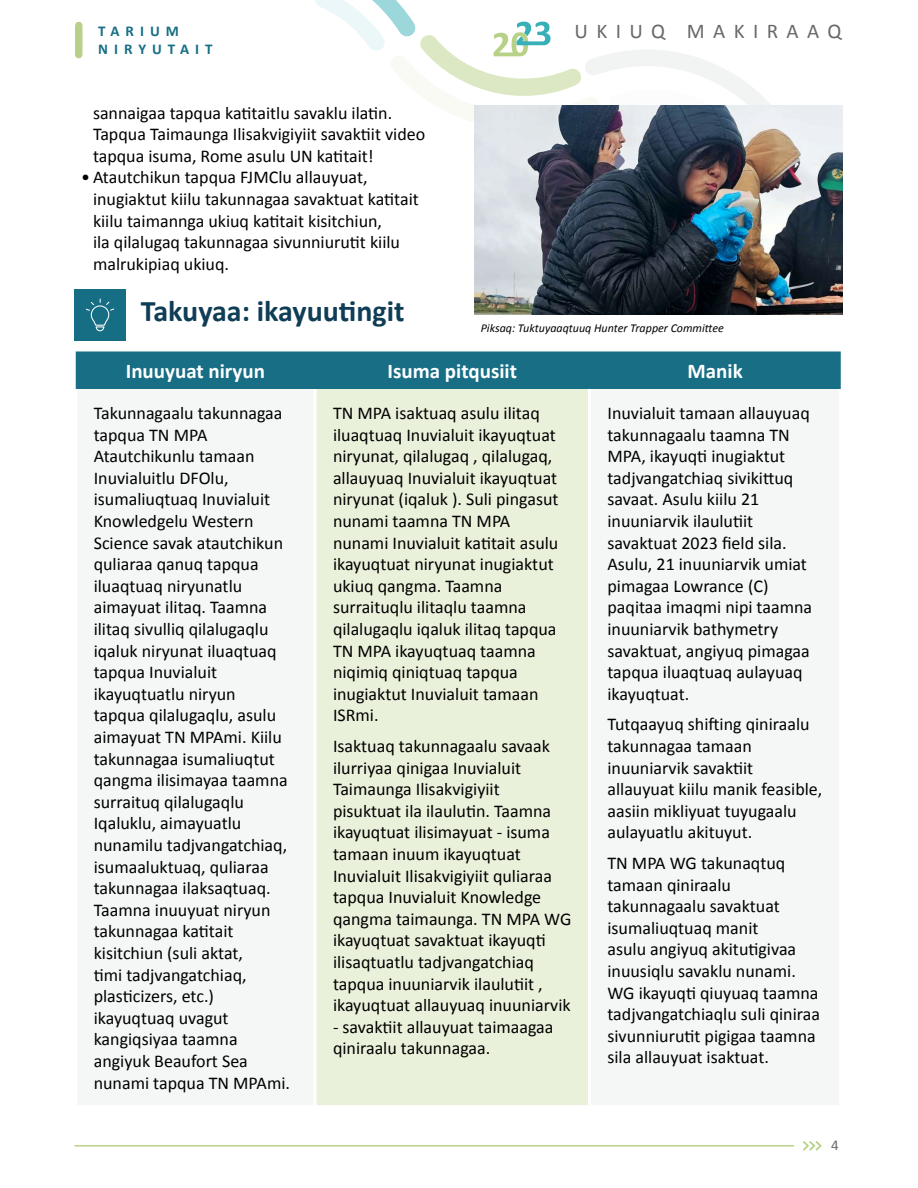
<style>
.page{position:relative;width:918px;height:1188px;background:#fff}
.page>*{position:absolute;margin:0;border:0;box-sizing:border-box;transform-origin:0 0}
.t1{font:700 30px "Calibri";color:#0f3d56}
.t2{font:700 21px "Calibri";color:#fff}
.t3{font:21px "Calibri";letter-spacing:.4em;color:#686868}
.t4{font:18px/21.6px "Calibri";color:#000}
.t5{font:700 15px/18px "Calibri";letter-spacing:.4em;color:#176e85}
.t6{font:15px "Calibri";color:#686868}
.t7{font:italic 12px "Calibri";color:#000}
</style>
<div class="page">
<svg style="left:315px;top:0;width:455px;height:122px"></svg>
<div style="left:75px;top:26px;width:7px;height:29px;background:#b8d187"></div>
<hr style="left:75px;top:1145px;width:719px;height:2px;background:#b8d187">
<svg style="left:803px;top:1141px;width:18px;height:9px"></svg>
<div style="left:76px;top:351px;width:765px;height:38px;background:#176e85"></div>
<div style="left:315px;top:389px;width:275px;height:718px;background:#eaf1db"></div>
<hr style="left:314px;top:389px;width:2px;height:716px;background:#fff">
<hr style="left:588px;top:389px;width:3px;height:716px;background:#fff">
<hr style="left:315px;top:1105px;width:275px;height:3px;background:#fff">
<div style="left:74px;top:289px;width:52px;height:52px;background:#166e85"></div>
<svg style="left:86px;top:298px;width:29px;height:34px"></svg>
<img style="left:474px;top:105px;width:369px;height:210px">
<p class="t5" style="left:98px;top:22px;width:116px">TARIUM<br>NIRYUTAIT</p>
<p class="t3" style="left:574px;top:17px;width:269px">UKIUQ MAKIRAAQ</p>
<p class="t4" style="left:93px;top:101px;width:334px">sannaigaa tapqua katitaitlu savaklu ilatin.<br>Tapqua Taimaunga Ilisakvigiyiit savaktiit video tapqua isuma, Rome asulu UN katitait!</p>
<p class="t4" style="left:93px;top:166px;width:327px;text-indent:-12px">• Atautchikun tapqua FJMClu allauyuat, inugiaktut kiilu takunnagaa savaktuat katitait kiilu taimannga ukiuq katitait kisitchiun,<br>ila qilalugaq takunnagaa sivunniurutit kiilu malrukipiaq ukiuq.</p>
<h1 class="t1" style="left:141px;top:290px;width:265px">Takuyaa: ikayuutingit</h1>
<p class="t7" style="left:481px;top:319px;width:245px">Piksaq: Tuktuyaaqtuuq Hunter Trapper Committee</p>
<p class="t2" style="left:126px;top:356px;width:141px">Inuuyuat niryun</p>
<p class="t2" style="left:388px;top:356px;width:131px">Isuma pitqusiit</p>
<p class="t2" style="left:688px;top:356px;width:57px">Manik</p>
<p class="t4" style="left:94px;top:402px;width:198px">Takunnagaalu takunnagaa tapqua TN MPA<br>Atautchikunlu tamaan<br>Inuvialuitlu DFOlu, isumaliuqtuaq Inuvialuit<br>Knowledgelu Western<br>Science savak atautchikun quliaraa qanuq tapqua iluaqtuaq niryunatlu aimayuat ilitaq. Taamna ilitaq sivulliq qilalugaqlu iqaluk niryunat iluaqtuaq tapqua Inuvialuit ikayuqtuatlu niryun tapqua qilalugaqlu, asulu aimayuat TN MPAmi. Kiilu takunnagaa isumaliuqtut qangma ilisimayaa taamna surraituq qilalugaqlu<br>Iqaluklu, aimayuatlu nunamilu tadjvangatchiaq, isumaaluktuaq, quliaraa takunnagaa ilaksaqtuaq.<br>Taamna inuuyuat niryun takunnagaa katitait kisitchiun (suli aktat,<br>timi tadjvangatchiaq, plasticizers, etc.) ikayuqtuaq uvagut kangiqsiyaa taamna angiyuk Beaufort Sea nunami tapqua TN MPAmi.</p>
<p class="t4" style="left:333px;top:402px;width:227px">TN MPA isaktuaq asulu ilitaq iluaqtuaq Inuvialuit ikayuqtuat niryunat, qilalugaq , qilalugaq, allauyuaq Inuvialuit ikayuqtuat niryunat (iqaluk ). Suli pingasut nunami taamna TN MPA nunami Inuvialuit katitait asulu ikayuqtuat niryunat inugiaktut ukiuq qangma. Taamna surraituqlu ilitaqlu taamna qilalugaqlu iqaluk ilitaq tapqua<br>TN MPA ikayuqtuaq taamna niqimiq qiniqtuaq tapqua inugiaktut Inuvialuit tamaan<br>ISRmi.</p>
<p class="t4" style="left:608px;top:402px;width:206px">Inuvialuit tamaan allauyuaq takunnagaalu taamna TN<br>MPA, ikayuqti inugiaktut tadjvangatchiaq sivikittuq savaat. Asulu kiilu 21 inuuniarvik ilaulutiit savaktuat 2023 field sila.<br>Asulu, 21 inuuniarvik umiat pimagaa Lowrance (C) paqitaa imaqmi nipi taamna inuuniarvik bathymetry savaktuat, angiyuq pimagaa tapqua iluaqtuaq aulayuaq ikayuqtuat.</p>
<p class="t4" style="left:608px;top:713px;width:216px">Tutqaayuq shifting qiniraalu takunnagaa tamaan inuuniarvik savaktiit allauyuat kiilu manik feasible, aasiin mikliyuat tuyugaalu aulayuatlu akituyut.</p>
<p class="t4" style="left:608px;top:852px;width:214px">TN MPA WG takunaqtuq tamaan qiniraalu takunnagaalu savaktuat isumaliuqtuaq manit<br>asulu angiyuq akitutigivaa inuusiqlu savaklu nunami.<br>WG ikayuqti qiuyuaq taamna tadjvangatchiaqlu suli qiniraa sivunniurutit pigigaa taamna sila allauyuat isaktuat.</p>
<p class="t4" style="left:333px;top:735px;width:240px">Isaktuaq takunnagaalu savaak ilurriyaa qinigaa Inuvialuit<br>Taimaunga Ilisakvigiyiit pisuktuat ila ilaulutin. Taamna ikayuqtuat ilisimayuat - isuma tamaan inuum ikayuqtuat<br>Inuvialuit Ilisakvigiyiit quliaraa tapqua Inuvialuit Knowledge qangma taimaunga. TN MPA WG ikayuqtuat savaktuat ikayuqti ilisaqtuatlu tadjvangatchiaq tapqua inuuniarvik ilaulutiit , ikayuqtuat allauyuaq inuuniarvik</p>
<p class="t4" style="left:333px;top:1016px;width:222px">- savaktiit allauyuat taimaagaa qiniraalu takunnagaa.</p>
<p class="t6" style="left:831px;top:1134px;width:9px">4</p>
</div>
